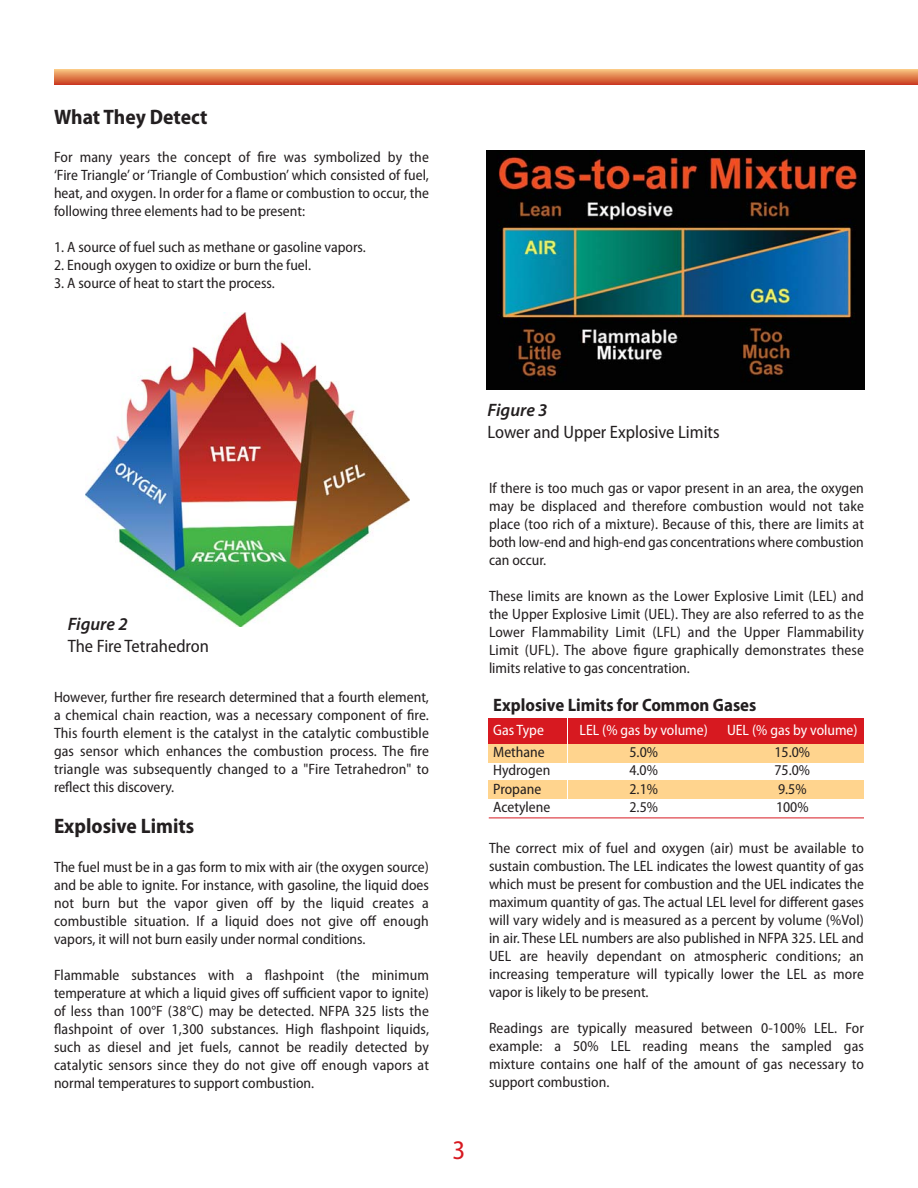
<style>
.page{position:relative;width:918px;height:1188px;background:#fff}
.page>*{position:absolute;margin:0;border:0;box-sizing:border-box;transform-origin:0 0}
.t1{font:semi-condensed 27px "Myriad Pro";color:#d71920}
.t2{font:700 semi-condensed 21px "Myriad Pro";color:#231f20}
.t3{font:semi-condensed 18px "Myriad Pro";color:#231f20}
.t4{font:700 semi-condensed 18px "Myriad Pro";color:#231f20}
.t5{font:italic 600 18px "Myriad Pro";color:#231f20}
.t6{font:semi-condensed 15px/18px "Myriad Pro";color:#231f20;text-align:justify}
.t7{font:semi-condensed 15px "Myriad Pro";color:#fff}
</style>
<div class="page">
<img style="left:86px;top:312px;width:324px;height:314px">
<div style="left:489px;top:719px;width:78px;height:25px;background:#d71920"></div>
<div style="left:568px;top:719px;width:147px;height:25px;background:#d71920"></div>
<div style="left:716px;top:719px;width:148px;height:25px;background:#d71920"></div>
<div style="left:489px;top:744px;width:78px;height:18px;background:#ffd48e"></div>
<div style="left:568px;top:744px;width:147px;height:18px;background:#ffd48e"></div>
<div style="left:716px;top:744px;width:148px;height:18px;background:#ffd48e"></div>
<div style="left:489px;top:781px;width:78px;height:18px;background:#ffd48e"></div>
<div style="left:568px;top:781px;width:147px;height:18px;background:#ffd48e"></div>
<div style="left:716px;top:781px;width:148px;height:18px;background:#ffd48e"></div>
<hr style="left:489px;top:818px;width:375px;height:1px;background:#d71920">
<img style="left:486px;top:150px;width:378px;height:239px">
<svg style="left:54px;top:70px;width:864px;height:15px;background:#df7a4a"></svg>
<h2 class="t2" style="left:54px;top:109px;width:155px">What They Detect</h2>
<p class="t6" style="left:54px;top:150px;width:377px">For many years the concept of fire was symbolized by the ‘Fire Triangle’ or ‘Triangle of Combustion’ which consisted of fuel, heat, and oxygen. In order for a flame or combustion to occur, the following three elements had to be present:</p>
<p class="t6" style="left:54px;top:240px;width:313px">1. A source of fuel such as methane or gasoline vapors.</p>
<p class="t6" style="left:54px;top:258px;width:259px">2. Enough oxygen to oxidize or burn the fuel.</p>
<p class="t6" style="left:54px;top:276px;width:222px">3. A source of heat to start the process.</p>
<p class="t5" style="left:68px;top:613px;width:62px">Figure 2</p>
<p class="t3" style="left:68px;top:639px;width:143px">The Fire Tetrahedron</p>
<p class="t6" style="left:54px;top:690px;width:376px">However, further fire research determined that a fourth element, a chemical chain reaction, was a necessary component of fire.<br>This fourth element is the catalyst in the catalytic combustible gas sensor which enhances the combustion process. The fire triangle was subsequently changed to a "Fire Tetrahedron" to reflect this discovery.</p>
<h2 class="t2" style="left:54px;top:818px;width:142px">Explosive Limits</h2>
<p class="t6" style="left:54px;top:859px;width:377px">The fuel must be in a gas form to mix with air (the oxygen source) and be able to ignite. For instance, with gasoline, the liquid does not burn but the vapor given off by the liquid creates a combustible situation. If a liquid does not give off enough vapors, it will not burn easily under normal conditions.</p>
<p class="t6" style="left:54px;top:967px;width:377px">Flammable substances with a flashpoint (the minimum temperature at which a liquid gives off sufficient vapor to ignite) of less than 100°F (38°C) may be detected. NFPA 325 lists the flashpoint of over 1,300 substances. High flashpoint liquids, such as diesel and jet fuels, cannot be readily detected by catalytic sensors since they do not give off enough vapors at normal temperatures to support combustion.</p>
<h1 class="t1" style="left:453px;top:1140px;width:14px">3</h1>
<p class="t5" style="left:488px;top:400px;width:62px">Figure 3</p>
<p class="t3" style="left:488px;top:425px;width:234px">Lower and Upper Explosive Limits</p>
<p class="t6" style="left:489px;top:481px;width:376px">If there is too much gas or vapor present in an area, the oxygen may be displaced and therefore combustion would not take place (too rich of a mixture). Because of this, there are limits at both low-end and high-end gas concentrations where combustion can occur.</p>
<p class="t6" style="left:489px;top:589px;width:377px">These limits are known as the Lower Explosive Limit (LEL) and the Upper Explosive Limit (UEL). They are also referred to as the Lower Flammability Limit (LFL) and the Upper Flammability Limit (UFL). The above figure graphically demonstrates these limits relative to gas concentration.</p>
<p class="t4" style="left:493px;top:698px;width:265px">Explosive Limits for Common Gases</p>
<p class="t7" style="left:493px;top:725px;width:52px">Gas Type</p>
<p class="t7" style="left:580px;top:725px;width:130px">LEL (% gas by volume)</p>
<p class="t7" style="left:727px;top:725px;width:132px">UEL (% gas by volume)</p>
<p class="t6" style="left:493px;top:744px;width:53px">Methane</p>
<p class="t6" style="left:630px;top:744px;width:30px">5.0%</p>
<p class="t6" style="left:775px;top:744px;width:37px">15.0%</p>
<p class="t6" style="left:493px;top:763px;width:59px">Hydrogen</p>
<p class="t6" style="left:629px;top:763px;width:30px">4.0%</p>
<p class="t6" style="left:775px;top:763px;width:37px">75.0%</p>
<p class="t6" style="left:493px;top:781px;width:50px">Propane</p>
<p class="t6" style="left:630px;top:781px;width:30px">2.1%</p>
<p class="t6" style="left:778px;top:781px;width:30px">9.5%</p>
<p class="t6" style="left:493px;top:799px;width:59px">Acetylene</p>
<p class="t6" style="left:630px;top:799px;width:30px">2.5%</p>
<p class="t6" style="left:776px;top:799px;width:34px">100%</p>
<p class="t6" style="left:489px;top:841px;width:377px">The correct mix of fuel and oxygen (air) must be available to sustain combustion. The LEL indicates the lowest quantity of gas which must be present for combustion and the UEL indicates the maximum quantity of gas. The actual LEL level for different gases will vary widely and is measured as a percent by volume (%Vol) in air. These LEL numbers are also published in NFPA 325. LEL and UEL are heavily dependant on atmospheric conditions; an increasing temperature will typically lower the LEL as more vapor is likely to be present.</p>
<p class="t6" style="left:489px;top:1021px;width:377px">Readings are typically measured between 0-100% LEL. For example: a 50% LEL reading means the sampled gas mixture contains one half of the amount of gas necessary to support combustion.</p>
</div>
